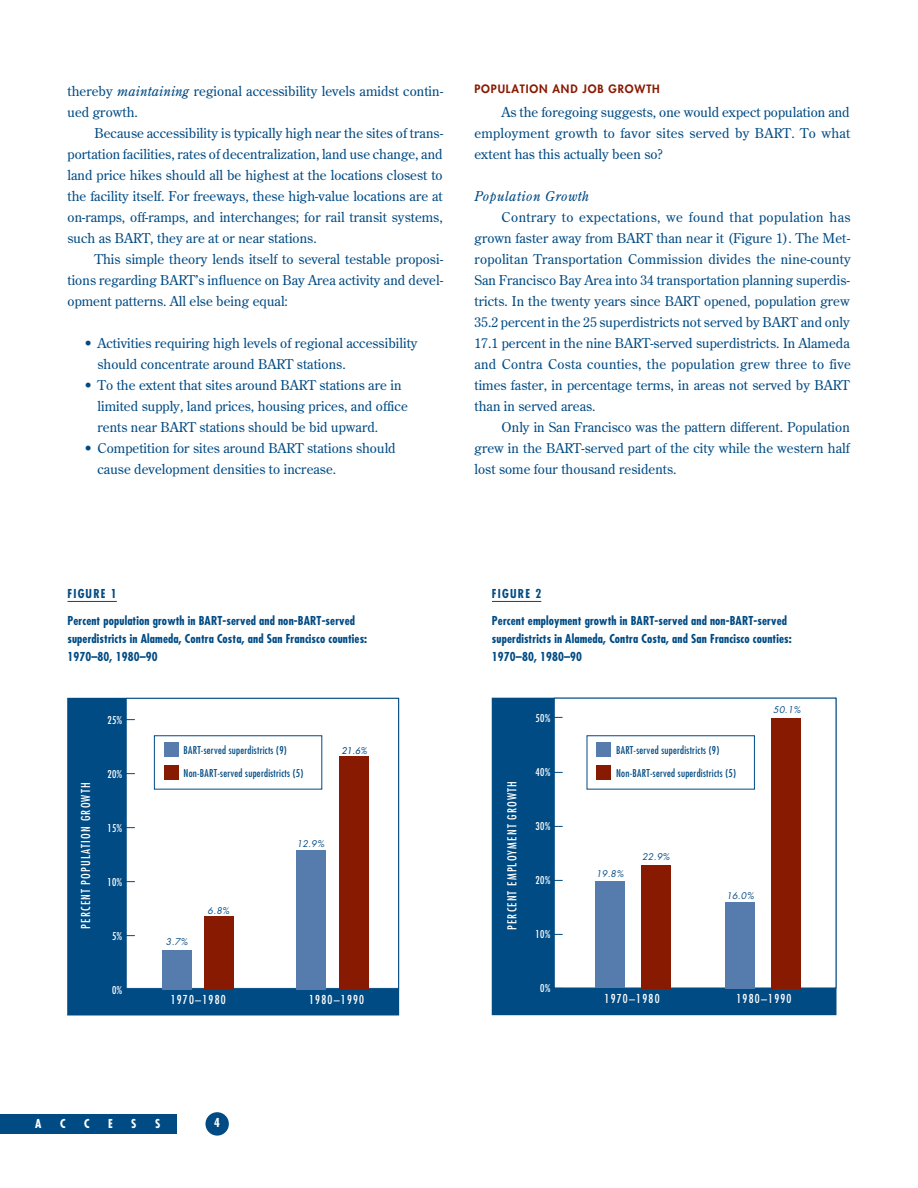
<style>
.page{position:relative;width:918px;height:1188px;background:#fff}
.page>*{position:absolute;margin:0;border:0;box-sizing:border-box;transform-origin:0 0}
.t1{font:13.5px/21px "Century Old Style";letter-spacing:.005em;color:#004b84;text-align:justify}
.t2{font:italic 13.5px "Century Old Style";letter-spacing:.035em;color:#004b84}
.t3{font:700 condensed 12px/18px "Futura";letter-spacing:.01em;color:#004b84}
.t4{font:condensed 12px "Futura";letter-spacing:.1em;color:#fff}
.t5{font:700 condensed 12px "Futura";color:#fff}
.t6{font:800 11.25px "Futura";letter-spacing:.075em;color:#891a02}
.t7{font:condensed 10.5px/22.5px "Futura";letter-spacing:.025em;color:#004b84}
.t8{font:condensed 10.5px "Futura";letter-spacing:.025em;color:#fff}
.t9{font:italic 9px "Futura";color:#004b84}
.t10{font:italic 9px "Futura";color:#004b84}
.s1{font-style:italic}
</style>
<div class="page">
<div style="left:492px;top:698px;width:344px;height:317px;background:#004b84"></div>
<div style="left:554px;top:698px;width:282px;height:290px;background:#fff"></div>
<div style="left:68px;top:698px;width:331px;height:317px;background:#004b84"></div>
<div style="left:126px;top:698px;width:273px;height:290px;background:#fff"></div>
<div style="left:126px;top:698px;width:273px;height:291px;border:1px solid #004b84"></div>
<div style="left:205px;top:1112px;width:24px;height:24px;background:#004b84;border-radius:50%"></div>
<div style="left:0;top:1114px;width:177px;height:20px;background:#004b84"></div>
<div style="left:595px;top:881px;width:30px;height:107px;background:#557cac"></div>
<div style="left:641px;top:865px;width:30px;height:123px;background:#891a02"></div>
<div style="left:725px;top:902px;width:30px;height:86px;background:#557cac"></div>
<div style="left:771px;top:718px;width:30px;height:270px;background:#891a02"></div>
<div style="left:162px;top:950px;width:30px;height:40px;background:#557cac"></div>
<div style="left:164px;top:742px;width:14px;height:15px;background:#557cac"></div>
<div style="left:164px;top:765px;width:14px;height:14px;background:#891a02"></div>
<div style="left:204px;top:916px;width:30px;height:74px;background:#891a02"></div>
<div style="left:296px;top:850px;width:30px;height:140px;background:#557cac"></div>
<div style="left:339px;top:757px;width:30px;height:233px;background:#891a02"></div>
<hr style="left:492px;top:601px;width:49px;height:1px;background:#004b84">
<hr style="left:68px;top:601px;width:49px;height:1px;background:#004b84">
<div style="left:596px;top:742px;width:15px;height:15px;background:#557cac"></div>
<div style="left:596px;top:765px;width:15px;height:14px;background:#891a02"></div>
<p class="t1" style="left:68px;top:82px;width:377px">thereby <span class="s1">maintaining</span> regional accessibility levels amidst contin&shy;ued growth.</p>
<p class="t1" style="left:68px;top:124px;width:377px;text-indent:27px">Because accessibility is typically high near the sites of trans&shy;portation facilities, rates of decentralization, land use change, and land price hikes should all be highest at the locations closest to the facility itself. For freeways, these high-value locations are at on-ramps, off-ramps, and interchanges; for rail transit systems, such as BART, they are at or near stations.</p>
<p class="t1" style="left:68px;top:250px;width:377px;text-indent:27px">This simple theory lends itself to several testable proposi&shy;tions regarding BART’s influence on Bay Area activity and devel&shy;opment patterns. All else being equal:</p>
<p class="t1" style="left:97px;top:334px;width:322px;text-indent:-14px">• Activities requiring high levels of regional accessibility should concentrate around BART stations.</p>
<p class="t1" style="left:97px;top:376px;width:312px;text-align:left;text-indent:-14px">• To the extent that sites around BART stations are in limited supply, land prices, housing prices, and office rents near BART stations should be bid upward.</p>
<p class="t1" style="left:97px;top:439px;width:300px;text-indent:-14px">• Competition for sites around BART stations should cause development densities to increase.</p>
<p class="t6" style="left:474px;top:83px;width:187px">POPULATION AND JOB GROWTH</p>
<p class="t1" style="left:474px;top:103px;width:377px;text-indent:27px">As the foregoing suggests, one would expect population and employment growth to favor sites served by BART. To what extent has this actually been so?</p>
<p class="t2" style="left:474px;top:191px;width:116px">Population Growth</p>
<p class="t1" style="left:474px;top:208px;width:378px;text-indent:27px">Contrary to expectations, we found that population has grown faster away from BART than near it (Figure 1). The Met&shy;ropolitan Transportation Commission divides the nine-county San Francisco Bay Area into 34 transportation planning superdis&shy;tricts. In the twenty years since BART opened, population grew 35.2 percent in the 25 superdistricts not served by BART and only 17.1 percent in the nine BART-served superdistricts. In Alameda and Contra Costa counties, the population grew three to five times faster, in percentage terms, in areas not served by BART than in served areas.</p>
<p class="t1" style="left:474px;top:418px;width:377px;text-indent:27px">Only in San Francisco was the pattern different. Population grew in the BART-served part of the city while the western half lost some four thousand residents.</p>
<p class="t3" style="left:68px;top:585px;width:51px">FIGURE 1</p>
<p class="t3" style="left:68px;top:612px;width:301px">Percent population growth in BART-served and non-BART-served superdistricts in Alameda, Contra Costa, and San Francisco counties:<br>1970–80, 1980–90</p>
<p class="t3" style="left:492px;top:585px;width:51px">FIGURE 2</p>
<p class="t3" style="left:492px;top:612px;width:301px">Percent employment growth in BART-served and non-BART-served superdistricts in Alameda, Contra Costa, and San Francisco counties:<br>1970–80, 1980–90</p>
<p class="t8" style="left:108px;top:715px;width:16px">25%</p>
<p class="t8" style="left:536px;top:713px;width:16px">50%</p>
<p class="t9" style="left:773px;top:705px;width:31px">50.1%</p>
<p class="t8" style="left:108px;top:769px;width:16px">20%</p>
<p class="t7" style="left:183px;top:740px;width:121px">BART-served superdistricts (9)<br>Non-BART-served superdistricts (5)</p>
<p class="t10" style="left:341px;top:746px;width:29px">21.6%</p>
<p class="t8" style="left:536px;top:767px;width:16px">40%</p>
<p class="t7" style="left:616px;top:740px;width:121px">BART-served superdistricts (9)<br>Non-BART-served superdistricts (5)</p>
<p class="t4" style="left:80px;top:929px;width:148px;rotate:-90deg">PERCENT POPULATION GROWTH</p>
<p class="t4" style="left:507px;top:930px;width:150px;rotate:-90deg">PERCENT EMPLOYMENT GROWTH</p>
<p class="t8" style="left:108px;top:823px;width:16px">15%</p>
<p class="t9" style="left:297px;top:840px;width:31px">12.9%</p>
<p class="t8" style="left:108px;top:877px;width:16px">10%</p>
<p class="t9" style="left:208px;top:907px;width:25px">6.8%</p>
<p class="t8" style="left:112px;top:931px;width:12px">5%</p>
<p class="t9" style="left:166px;top:938px;width:25px">3.7%</p>
<p class="t8" style="left:536px;top:821px;width:16px">30%</p>
<p class="t8" style="left:536px;top:875px;width:16px">20%</p>
<p class="t8" style="left:536px;top:929px;width:16px">10%</p>
<p class="t9" style="left:596px;top:869px;width:31px">19.8%</p>
<p class="t9" style="left:642px;top:852px;width:31px">22.9%</p>
<p class="t9" style="left:726px;top:891px;width:31px">16.0%</p>
<p class="t8" style="left:112px;top:985px;width:12px">0%</p>
<p class="t8" style="left:540px;top:983px;width:12px">0%</p>
<p class="t4" style="left:171px;top:994px;width:57px">1970–1980</p>
<p class="t4" style="left:309px;top:994px;width:57px">1980–1990</p>
<p class="t4" style="left:605px;top:993px;width:57px">1970–1980</p>
<p class="t4" style="left:737px;top:993px;width:57px">1980–1990</p>
<p class="t5" style="left:35px;top:1119px;width:8px">A</p>
<p class="t5" style="left:60px;top:1119px;width:7px">C</p>
<p class="t5" style="left:84px;top:1119px;width:7px">C</p>
<p class="t5" style="left:108px;top:1119px;width:6px">E</p>
<p class="t5" style="left:131px;top:1119px;width:7px">S</p>
<p class="t5" style="left:155px;top:1119px;width:7px">S</p>
<p class="t5" style="left:214px;top:1118px;width:7px">4</p>
</div>
